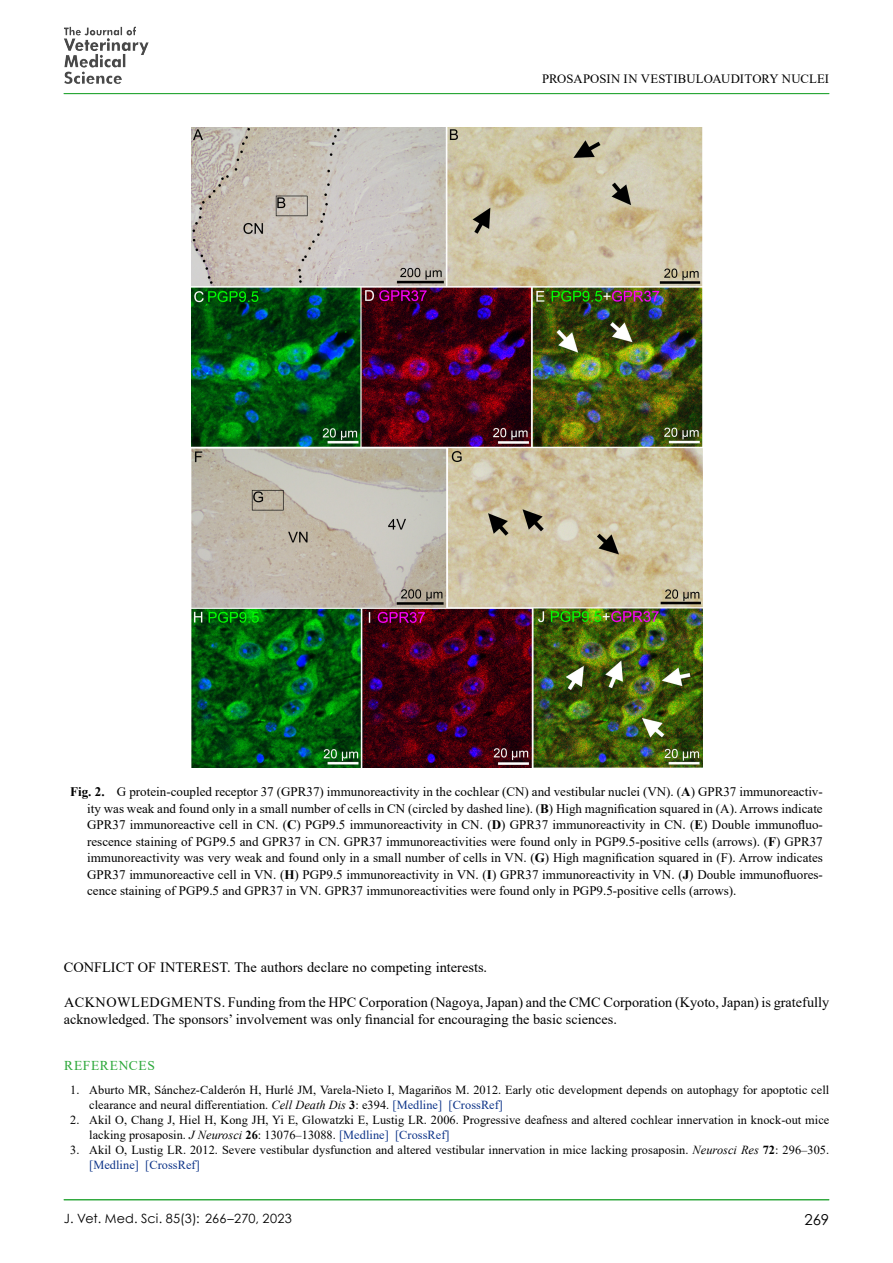
<style>
.page{position:relative;width:893px;height:1263px;background:#fff}
.page>*{position:absolute;margin:0;border:0;box-sizing:border-box;transform-origin:0 0}
.t1{font:15px "Century Gothic";color:#000}
.t2{font:14.25px/17.2px "Times New Roman";color:#000}
.t3{font:13.5px "Times New Roman";letter-spacing:.045em;color:#2aa738}
.t4{font:13.05px/16.5px "Times New Roman";color:#000;text-align:justify}
.t5{font:12.75px "Times New Roman";letter-spacing:.005em;color:#000}
.t6{font:12.75px "Century Gothic";letter-spacing:.015em;color:#000}
.t7{font:12.3px/15px "Times New Roman";letter-spacing:.005em;color:#000}
.s1{font-weight:700}
.s2{font-style:italic}
.s3{color:#0c3388}
</style>
<div class="page">
<img style="left:64px;top:27px;width:74px;height:24px">
<hr style="left:64px;top:93px;width:765px;height:1px;background:#2aa738">
<hr style="left:64px;top:1199px;width:765px;height:1px;background:#2aa738">
<img style="left:192px;top:128px;width:510px;height:639px">
<p class="t5" style="left:542px;top:70px;width:289px">PROSAPOSIN IN VESTIBULOAUDITORY NUCLEI</p>
<p class="t4" style="left:87px;top:783px;width:737px;text-indent:-17px"><span class="s1">Fig. 2.</span> G protein-coupled receptor 37 (GPR37) immunoreactivity in the cochlear (CN) and vestibular nuclei (VN). (<span class="s1">A</span>) GPR37 immunoreactiv&shy;ity was weak and found only in a small number of cells in CN (circled by dashed line). (<span class="s1">B</span>) High magnification squared in (A). Arrows indicate GPR37 immunoreactive cell in CN. (<span class="s1">C</span>) PGP9.5 immunoreactivity in CN. (<span class="s1">D</span>) GPR37 immunoreactivity in CN. (<span class="s1">E</span>) Double immunofluo&shy;rescence staining of PGP9.5 and GPR37 in CN. GPR37 immunoreactivities were found only in PGP9.5-positive cells (arrows). (<span class="s1">F</span>) GPR37 immunoreactivity was very weak and found only in a small number of cells in VN. (<span class="s1">G</span>) High magnification squared in (F). Arrow indicates GPR37 immunoreactive cell in VN. (<span class="s1">H</span>) PGP9.5 immunoreactivity in VN. (<span class="s1">I</span>) GPR37 immunoreactivity in VN. (<span class="s1">J</span>) Double immunofluores&shy;cence staining of PGP9.5 and GPR37 in VN. GPR37 immunoreactivities were found only in PGP9.5-positive cells (arrows).</p>
<p class="t2" style="left:64px;top:958px;width:425px">CONFLICT OF INTEREST. The authors declare no competing interests.</p>
<p class="t2" style="left:64px;top:993px;width:767px">ACKNOWLEDGMENTS. Funding from the HPC Corporation (Nagoya, Japan) and the CMC Corporation (Kyoto, Japan) is gratefully acknowledged. The sponsors’ involvement was only financial for encouraging the basic sciences.</p>
<p class="t3" style="left:64px;top:1056px;width:92px">REFERENCES</p>
<p class="t7" style="left:89px;top:1082px;width:741px;text-indent:-19px">1. Aburto MR, Sánchez-Calderón H, Hurlé JM, Varela-Nieto I, Magariños M. 2012. Early otic development depends on autophagy for apoptotic cell clearance and neural differentiation. <span class="s2">Cell Death Dis</span> <span class="s1">3</span>: e394. <span class="s3">[Medline] [CrossRef]</span></p>
<p class="t7" style="left:89px;top:1112px;width:741px;text-indent:-19px">2. Akil O, Chang J, Hiel H, Kong JH, Yi E, Glowatzki E, Lustig LR. 2006. Progressive deafness and altered cochlear innervation in knock-out mice lacking prosaposin. <span class="s2">J Neurosci</span> <span class="s1">26</span>: 13076–13088. <span class="s3">[Medline] [CrossRef]</span></p>
<p class="t7" style="left:89px;top:1142px;width:741px;text-indent:-19px">3. Akil O, Lustig LR. 2012. Severe vestibular dysfunction and altered vestibular innervation in mice lacking prosaposin. <span class="s2">Neurosci Res</span> <span class="s1">72</span>: 296–305. <span class="s3">[Medline] [CrossRef]</span></p>
<p class="t6" style="left:64px;top:1209px;width:230px">J. Vet. Med. Sci. 85(3): 266–270, 2023</p>
<p class="t1" style="left:804px;top:1209px;width:26px">269</p>
</div>
